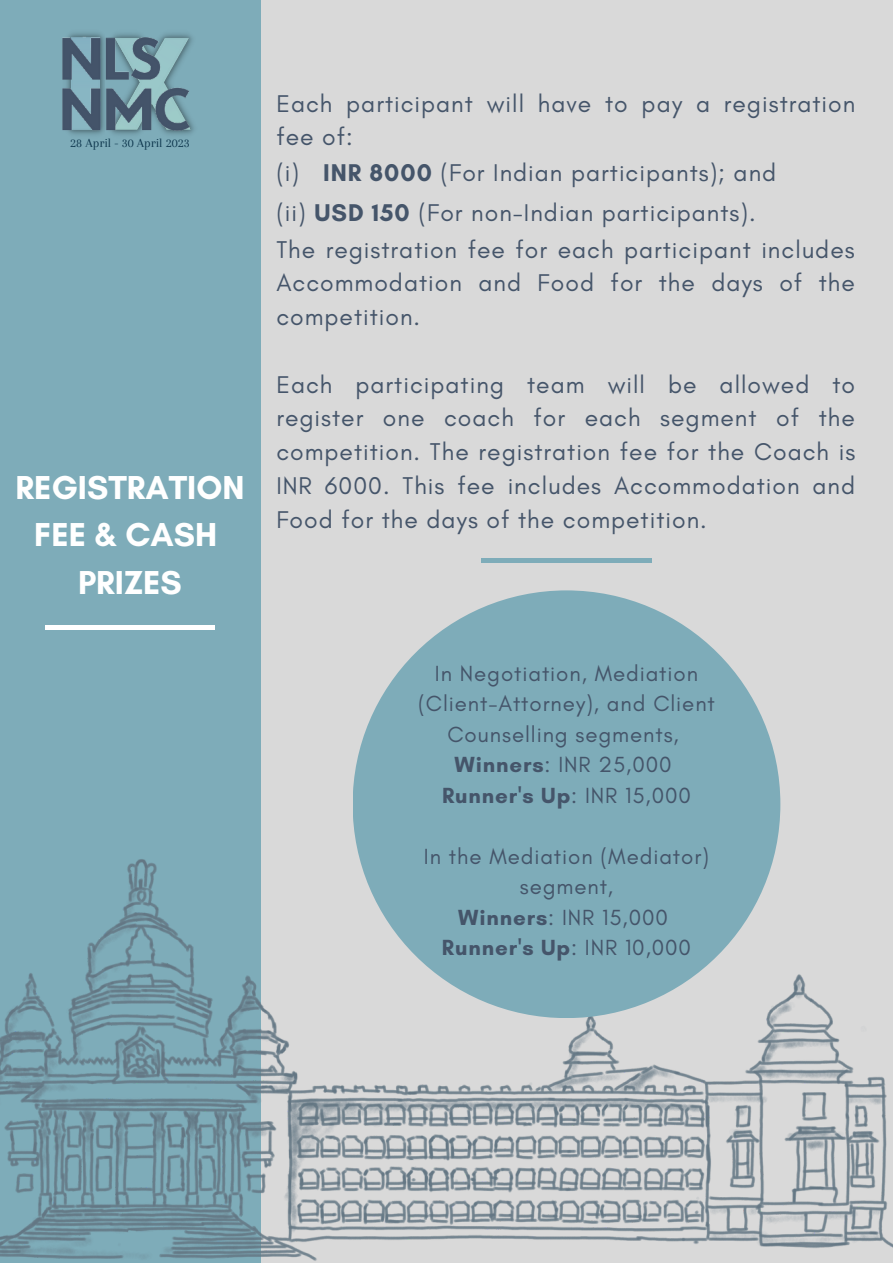
<style>
.page{position:relative;width:893px;height:1264px;background:#fff}
.page>*{position:absolute;margin:0;border:0;box-sizing:border-box;transform-origin:0 0}
.t1{font:700 33.75px/47.2px "Glacial Indifference";color:#fff;text-align:center}
.t2{font:24.6px/33.8px "Glacial Indifference";letter-spacing:.04em;color:#45556a}
.t3{font:22.35px/30.5px "Glacial Indifference";letter-spacing:.04em;color:#45556a;text-align:center}
.t4{font:12.9px "Arapey";color:#0b344b}
.s1{font-weight:700}
</style>
<div class="page">
<div style="left:0;top:0;width:892px;height:1262px;background:#d9d9d9"></div>
<div style="left:0;top:0;width:260px;height:1262px;background:#7eacb9"></div>
<img style="left:0;top:613px;width:892px;height:649px">
<hr style="left:45px;top:625px;width:170px;height:4px;background:#fff">
<div style="left:481px;top:558px;width:170px;height:5px;background:#7eacb9"></div>
<div style="left:352px;top:590px;width:428px;height:428px;background:#7eacb9;border-radius:50%"></div>
<img style="left:114px;top:33px;width:80px;height:102px">
<img style="left:104px;top:36px;width:88px;height:47px">
<img style="left:62px;top:85px;width:130px;height:49px">
<img style="left:62px;top:36px;width:41px;height:49px">
<p class="t4" style="left:70px;top:136px;width:121px">28 April - 30 April 2023</p>
<h1 class="t1" style="left:16px;top:463px;width:230px">REGISTRATION<br>FEE &amp; CASH<br>PRIZES</h1>
<p class="t2" style="left:276px;top:86px;width:580px">Each participant will have to pay a registration fee of:</p>
<p class="t2" style="left:276px;top:153px;width:501px;line-height:39.3px">(i) <span class="s1">INR 8000</span> (For Indian participants); and (ii) <span class="s1">USD 150</span> (For non-Indian participants).</p>
<p class="t2" style="left:276px;top:232px;width:580px;text-align:justify">The registration fee for each participant includes Accommodation and Food for the days of the competition.</p>
<p class="t2" style="left:276px;top:367px;width:580px;text-align:justify">Each participating team will be allowed to register one coach for each segment of the competition. The registration fee for the Coach is INR 6000. This fee includes Accommodation and Food for the days of the competition.</p>
<p class="t3" style="left:418px;top:657px;width:298px">In Negotiation, Mediation (Client-Attorney), and Client<br>Counselling segments,<br><span class="s1">Winners</span>: INR 25,000<br><span class="s1">Runner's Up</span>: INR 15,000</p>
<p class="t3" style="left:424px;top:840px;width:286px">In the Mediation (Mediator) segment,<br><span class="s1">Winners</span>: INR 15,000<br><span class="s1">Runner's Up</span>: INR 10,000</p>
</div>
